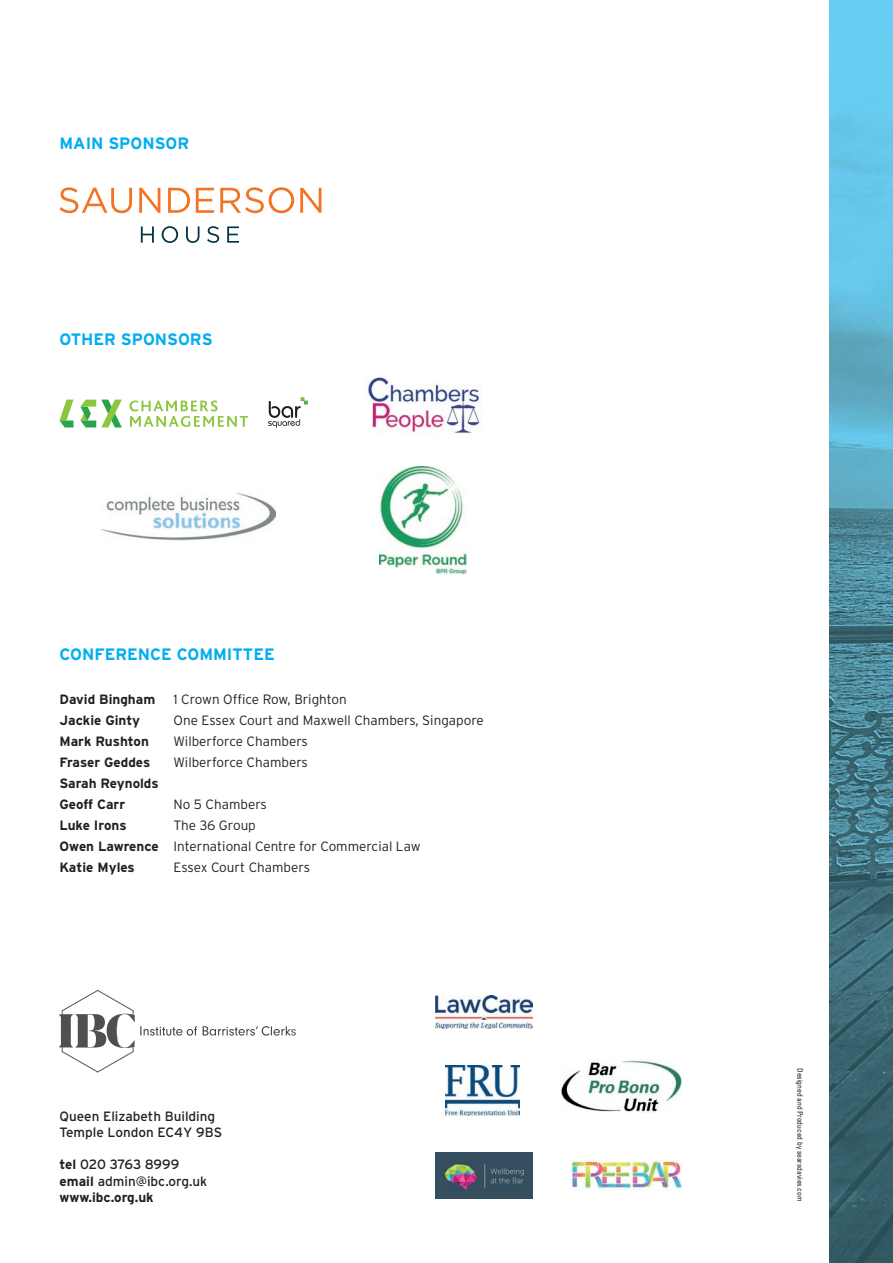
<style>
.page{position:relative;width:893px;height:1263px;background:#fff}
.page>*{position:absolute;margin:0;border:0;box-sizing:border-box;transform-origin:0 0}
.t1{font:700 16.5px "Interstate";color:#00aeef}
.t2{font:300 13.5px/21px "Interstate";color:#231f20}
.t3{font:13.5px/16.2px "Interstate";color:#231f20}
.t4{font:700 13.5px/21px "Interstate";color:#231f20}
.t5{font:condensed 7.5px "Univers";color:#231f20}
.s1{font-weight:700}
</style>
<div class="page">
<img style="left:829px;top:0;width:64px;height:1263px">
<img style="left:436px;top:1152px;width:96px;height:47px">
<svg style="left:203px;top:1026px;width:93px;height:10px"></svg>
<svg style="left:60px;top:990px;width:137px;height:83px"></svg>
<img style="left:446px;top:1065px;width:74px;height:50px">
<svg style="left:60px;top:400px;width:13px;height:27px"></svg>
<svg style="left:80px;top:400px;width:42px;height:27px"></svg>
<svg style="left:130px;top:400px;width:118px;height:27px"></svg>
<svg style="left:268px;top:397px;width:40px;height:31px"></svg>
<img style="left:561px;top:1060px;width:121px;height:52px">
<img style="left:436px;top:995px;width:96px;height:33px">
<img style="left:571px;top:1160px;width:111px;height:29px">
<img style="left:100px;top:493px;width:176px;height:48px">
<img style="left:368px;top:376px;width:113px;height:58px">
<img style="left:379px;top:467px;width:87px;height:107px">
<svg style="left:60px;top:187px;width:72px;height:26px"></svg>
<svg style="left:139px;top:188px;width:21px;height:25px"></svg>
<svg style="left:168px;top:188px;width:22px;height:25px"></svg>
<svg style="left:196px;top:188px;width:18px;height:25px"></svg>
<svg style="left:220px;top:187px;width:74px;height:26px"></svg>
<svg style="left:300px;top:188px;width:21px;height:25px"></svg>
<svg style="left:141px;top:226px;width:13px;height:17px"></svg>
<svg style="left:162px;top:226px;width:16px;height:17px"></svg>
<svg style="left:186px;top:226px;width:14px;height:17px"></svg>
<svg style="left:207px;top:226px;width:12px;height:17px"></svg>
<svg style="left:227px;top:226px;width:12px;height:17px"></svg>
<p class="t1" style="left:60px;top:134px;width:131px">MAIN SPONSOR</p>
<p class="t1" style="left:60px;top:330px;width:155px">OTHER SPONSORS</p>
<p class="t1" style="left:60px;top:645px;width:217px">CONFERENCE COMMITTEE</p>
<p class="t4" style="left:60px;top:689px;width:97px">David Bingham</p>
<p class="t2" style="left:174px;top:689px;width:175px">1 Crown Office Row, Brighton</p>
<p class="t4" style="left:60px;top:710px;width:82px">Jackie Ginty</p>
<p class="t2" style="left:174px;top:710px;width:312px">One Essex Court and Maxwell Chambers, Singapore</p>
<p class="t4" style="left:60px;top:731px;width:91px">Mark Rushton</p>
<p class="t2" style="left:174px;top:731px;width:136px">Wilberforce Chambers</p>
<p class="t4" style="left:60px;top:752px;width:92px">Fraser Geddes</p>
<p class="t2" style="left:174px;top:752px;width:136px">Wilberforce Chambers</p>
<p class="t4" style="left:60px;top:773px;width:101px">Sarah Reynolds<br>Geoff Carr</p>
<p class="t2" style="left:174px;top:794px;width:95px">No 5 Chambers</p>
<p class="t2" style="left:60px;top:815px;width:363px;text-indent:114px">The 36 Group<br><span class="s1">Owen Lawrence</span> International Centre for Commercial Law<br><span class="s1">Katie Myles</span></p>
<p class="t4" style="left:60px;top:815px;width:69px">Luke Irons</p>
<p class="t2" style="left:174px;top:857px;width:138px">Essex Court Chambers</p>
<p class="t3" style="left:60px;top:1108px;width:164px">Queen Elizabeth Building<br>Temple London EC4Y 9BS</p>
<p class="t3" style="left:60px;top:1156px;width:149px"><span class="s1">tel</span> 020 3763 8999 <span class="s1">email</span> admin@ibc.org.uk <span class="s1">www.ibc.org.uk</span></p>
<p class="t5" style="left:805px;top:1068px;width:135px;rotate:90deg">Designed and Produced by searsdavies.com</p>
</div>
